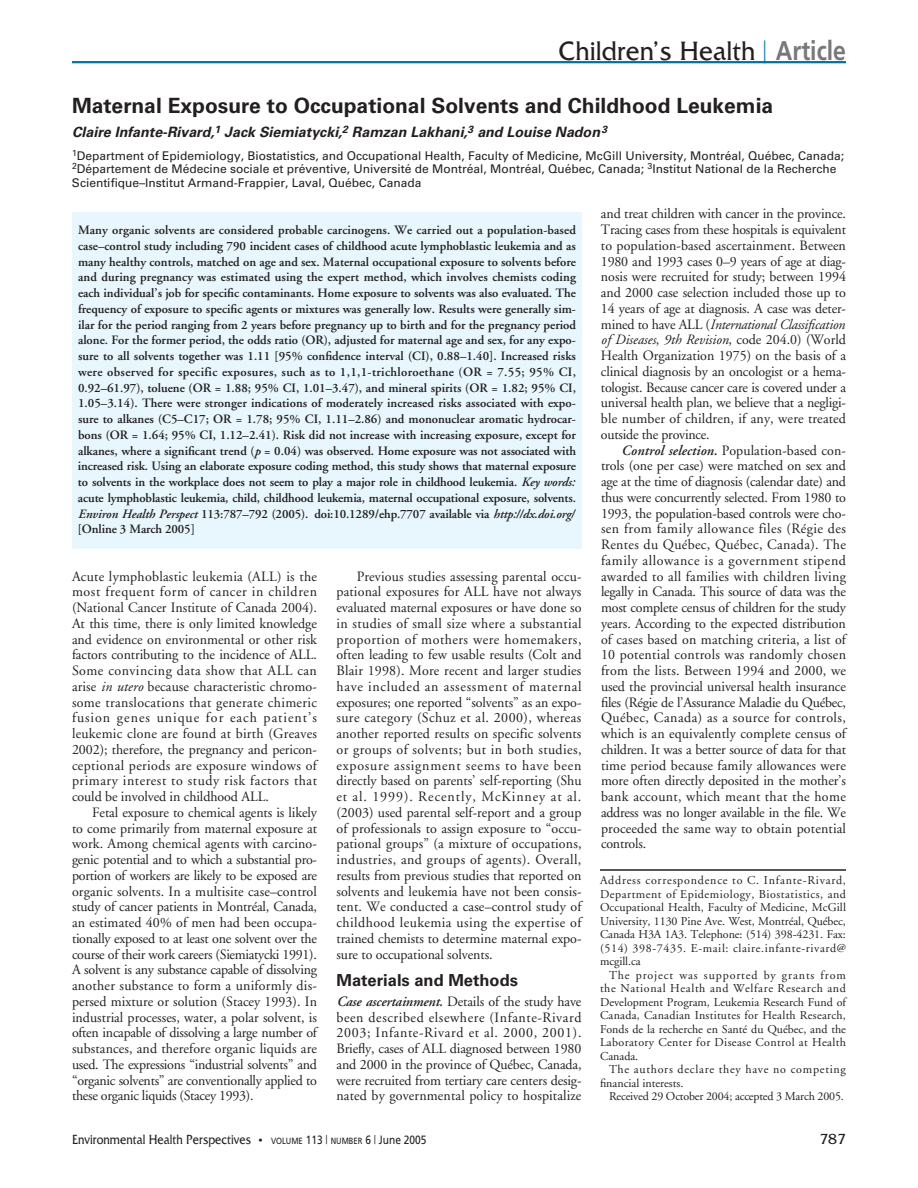
<style>
.page{position:relative;width:918px;height:1188px;background:#fff}
.page>*{position:absolute;margin:0;border:0;box-sizing:border-box;transform-origin:0 0}
.t1{font:27px "Friz Quadrata IT Cby BT";color:#231f20;scale:.95 1}
.t2{font:700 21px "Univers";color:#231f20}
.t3{font:700 16.5px "Univers";color:#231f20}
.t4{font:15px "Friz Quadrata IT Cby BT";color:#231f20}
.t5{font:14.25px/15.8px "Adobe Garamond";letter-spacing:-.005em;color:#231f20;text-align:justify}
.t6{font:italic 700 14.25px "Univers";color:#231f20}
.t7{font:13.5px "Friz Quadrata IT Cby BT";color:#231f20;scale:.85 1}
.t8{font:600 12.75px/15.8px "Adobe Garamond";color:#231f20}
.t9{font:12px/13.5px "Adobe Garamond";letter-spacing:.03em;color:#231f20;text-align:justify}
.t10{font:12px/13.5px "Univers";color:#231f20}
.t11{font:12px/13.5px "Adobe Garamond";letter-spacing:.06em;color:#231f20}
.t12{font:12px "Adobe Garamond";letter-spacing:-.015em;color:#231f20}
.s1{font-family:"Frutiger";font-weight:300;font-size:30px;color:#0074a1}
.s2{font-family:"Frutiger";font-weight:700;color:#76787b}
.s3{font-style:italic}
.s4{font-weight:600;font-style:italic}
.s5{font-size:10.5px}
.s6{font-family:"Frutiger";font-size:9px}
.s7{font-family:"Frutiger";font-size:12px}
.s8{font-family:"Frutiger";font-weight:300;font-size:12px}
</style>
<div class="page">
<hr style="left:600px;top:869px;width:246px;height:2px;background:#231f20">
<hr style="left:72px;top:61px;width:774px;height:2px;background:#0074a1">
<div style="left:72px;top:213px;width:510px;height:336px;background:#e8f6fd"></div>
<h1 class="t1" style="left:559px;top:40px;width:304px">Children’s Health <span class="s1">|</span> <span class="s2">Article</span></h1>
<h2 class="t2" style="left:72px;top:97px;width:703px">Maternal Exposure to Occupational Solvents and Childhood Leukemia</h2>
<p class="t6" style="left:72px;top:127px;width:539px">Claire Infante-Rivard,<sup>1</sup> Jack Siemiatycki,<sup>2</sup> Ramzan Lakhani,<sup>3</sup> and Louise Nadon<sup>3</sup></p>
<p class="t10" style="left:72px;top:150px;width:774px"><sup>1</sup>Department of Epidemiology, Biostatistics, and Occupational Health, Faculty of Medicine, McGill University, Montréal, Québec, Canada;<br><sup>2</sup>Département de Médecine sociale et préventive, Université de Montréal, Montréal, Québec, Canada; <sup>3</sup>Institut National de la Recherche<br>Scientifique–Institut Armand-Frappier, Laval, Québec, Canada</p>
<p class="t8" style="left:78px;top:223px;width:500px">Many organic solvents are considered probable carcinogens. We carried out a population-based case–control study including 790 incident cases of childhood acute lymphoblastic leukemia and as many healthy controls, matched on age and sex. Maternal occupational exposure to solvents before and during pregnancy was estimated using the expert method, which involves chemists coding each individual’s job for specific contaminants. Home exposure to solvents was also evaluated. The frequency of exposure to specific agents or mixtures was generally low. Results were generally sim&shy;ilar for the period ranging from 2 years before pregnancy up to birth and for the pregnancy period alone. For the former period, the odds ratio (OR), adjusted for maternal age and sex, for any expo&shy;sure to all solvents together was 1.11 [95% confidence interval (CI), 0.88–1.40]. Increased risks were observed for specific exposures, such as to 1,1,1-trichloroethane (OR = 7.55; 95% CI, 0.92–61.97), toluene (OR = 1.88; 95% CI, 1.01–3.47), and mineral spirits (OR = 1.82; 95% CI, 1.05–3.14). There were stronger indications of moderately increased risks associated with expo&shy;sure to alkanes (C5–C17; OR = 1.78; 95% CI, 1.11–2.86) and mononuclear aromatic hydrocar&shy;bons (OR = 1.64; 95% CI, 1.12–2.41). Risk did not increase with increasing exposure, except for alkanes, where a significant trend (<span class="s3">p</span> = 0.04) was observed. Home exposure was not associated with increased risk. Using an elaborate exposure coding method, this study shows that maternal exposure to solvents in the workplace does not seem to play a major role in childhood leukemia. <span class="s3">Key words: </span>acute lymphoblastic leukemia, child, childhood leukemia, maternal occupational exposure, solvents.<br><span class="s3">Environ Health Perspect</span> 113:787–792 (2005). doi:10.1289/ehp.7707 available via <span class="s3">http://dx.doi.org/ </span>[Online 3 March 2005]</p>
<p class="t5" style="left:601px;top:207px;width:247px">and treat children with cancer in the province.<br>Tracing cases from these hospitals is equivalent to population-based ascertainment. Between 1980 and 1993 cases 0–9 years of age at diag&shy;nosis were recruited for study; between 1994 and 2000 case selection included those up to 14 years of age at diagnosis. A case was deter&shy;mined to have ALL (<span class="s3">International Classification of Diseases</span>, <span class="s3">9th Revision</span>, code 204.0) (World Health Organization 1975) on the basis of a clinical diagnosis by an oncologist or a hema&shy;tologist. Because cancer care is covered under a universal health plan, we believe that a negligi&shy;ble number of children, if any, were treated outside the province.</p>
<p class="t5" style="left:601px;top:443px;width:247px;text-indent:20px"><span class="s4">Control selection.</span> Population-based con&shy;trols (one per case) were matched on sex and age at the time of diagnosis (calendar date) and thus were concurrently selected. From 1980 to 1993, the population-based controls were cho&shy;sen from family allowance files (Régie des Rentes du Québec, Québec, Canada). The family allowance is a government stipend awarded to all families with children living legally in Canada. This source of data was the most complete census of children for the study years. According to the expected distribution of cases based on matching criteria, a list of 10 potential controls was randomly chosen from the lists. Between 1994 and 2000, we used the provincial universal health insurance files (Régie de l’Assurance Maladie du Québec, Québec, Canada) as a source for controls, which is an equivalently complete census of children. It was a better source of data for that time period because family allowances were more often directly deposited in the mother’s bank account, which meant that the home address was no longer available in the file. We proceeded the same way to obtain potential controls.</p>
<p class="t5" style="left:72px;top:569px;width:247px">Acute lymphoblastic leukemia (ALL) is the most frequent form of cancer in children (National Cancer Institute of Canada 2004).<br>At this time, there is only limited knowledge and evidence on environmental or other risk factors contributing to the incidence of ALL.<br>Some convincing data show that ALL can arise <span class="s3">in utero</span> because characteristic chromo&shy;some translocations that generate chimeric fusion genes unique for each patient’s leukemic clone are found at birth (Greaves 2002); therefore, the pregnancy and pericon&shy;ceptional periods are exposure windows of primary interest to study risk factors that could be involved in childhood ALL.</p>
<p class="t5" style="left:72px;top:806px;width:247px;text-indent:20px">Fetal exposure to chemical agents is likely to come primarily from maternal exposure at work. Among chemical agents with carcino&shy;genic potential and to which a substantial pro&shy;portion of workers are likely to be exposed are organic solvents. In a multisite case–control study of cancer patients in Montréal, Canada, an estimated 40% of men had been occupa&shy;tionally exposed to at least one solvent over the course of their work careers (Siemiatycki 1991).<br>A solvent is any substance capable of dissolving another substance to form a uniformly dis&shy;persed mixture or solution (Stacey 1993). In industrial processes, water, a polar solvent, is often incapable of dissolving a large number of substances, and therefore organic liquids are used. The expressions “industrial solvents” and “organic solvents” are conventionally applied to these organic liquids (Stacey 1993).</p>
<p class="t5" style="left:336px;top:569px;width:247px;text-indent:20px">Previous studies assessing parental occu&shy;pational exposures for ALL have not always evaluated maternal exposures or have done so in studies of small size where a substantial proportion of mothers were homemakers, often leading to few usable results (Colt and Blair 1998). More recent and larger studies have included an assessment of maternal exposures; one reported “solvents” as an expo&shy;sure category (Schuz et al. 2000), whereas another reported results on specific solvents or groups of solvents; but in both studies, exposure assignment seems to have been directly based on parents’ self-reporting (Shu et al. 1999). Recently, McKinney at al. (2003) used parental self-report and a group of professionals to assign exposure to “occu&shy;pational groups” (a mixture of occupations, industries, and groups of agents). Overall, results from previous studies that reported on solvents and leukemia have not been consis&shy;tent. We conducted a case–control study of childhood leukemia using the expertise of trained chemists to determine maternal expo&shy;sure to occupational solvents.</p>
<p class="t3" style="left:336px;top:974px;width:183px">Materials and Methods</p>
<p class="t5" style="left:336px;top:995px;width:247px"><span class="s4">Case ascertainment.</span> Details of the study have been described elsewhere (Infante-Rivard 2003; Infante-Rivard et al. 2000, 2001).<br>Briefly, cases of ALL diagnosed between 1980 and 2000 in the province of Québec, Canada, were recruited from tertiary care centers desig&shy;nated by governmental policy to hospitalize</p>
<p class="t9" style="left:600px;top:875px;width:248px">Address correspondence to C. Infante-Rivard, Department of Epidemiology, Biostatistics, and Occupational Health, Faculty of Medicine, McGill University, 1130 Pine Ave. West, Montréal, Québec, Canada H3A 1A3. Telephone: (514) 398-4231. Fax: (514) 398-7435. E-mail: claire.infante-rivard@ mcgill.ca</p>
<p class="t9" style="left:600px;top:969px;width:248px;text-indent:9px">The project was supported by grants from the National Health and Welfare Research and Development Program, Leukemia Research Fund of Canada, Canadian Institutes for Health Research, Fonds de la recherche en Santé du Québec, and the Laboratory Center for Disease Control at Health Canada.</p>
<p class="t11" style="left:600px;top:1064px;width:248px;text-indent:9px">The authors declare they have no competing financial interests.</p>
<p class="t12" style="left:609px;top:1092px;width:236px">Received 29 October 2004; accepted 3 March 2005.</p>
<p class="t7" style="left:72px;top:1135px;width:419px">Environmental Health Perspectives <span class="s5">•</span> <span class="s6">VOLUME</span> <span class="s7">113</span> <span class="s8">|</span> <span class="s6">NUMBER</span> <span class="s7">6</span> <span class="s8">|</span> <span class="s7">June 2005</span></p>
<p class="t4" style="left:819px;top:1134px;width:28px">787</p>
</div>
